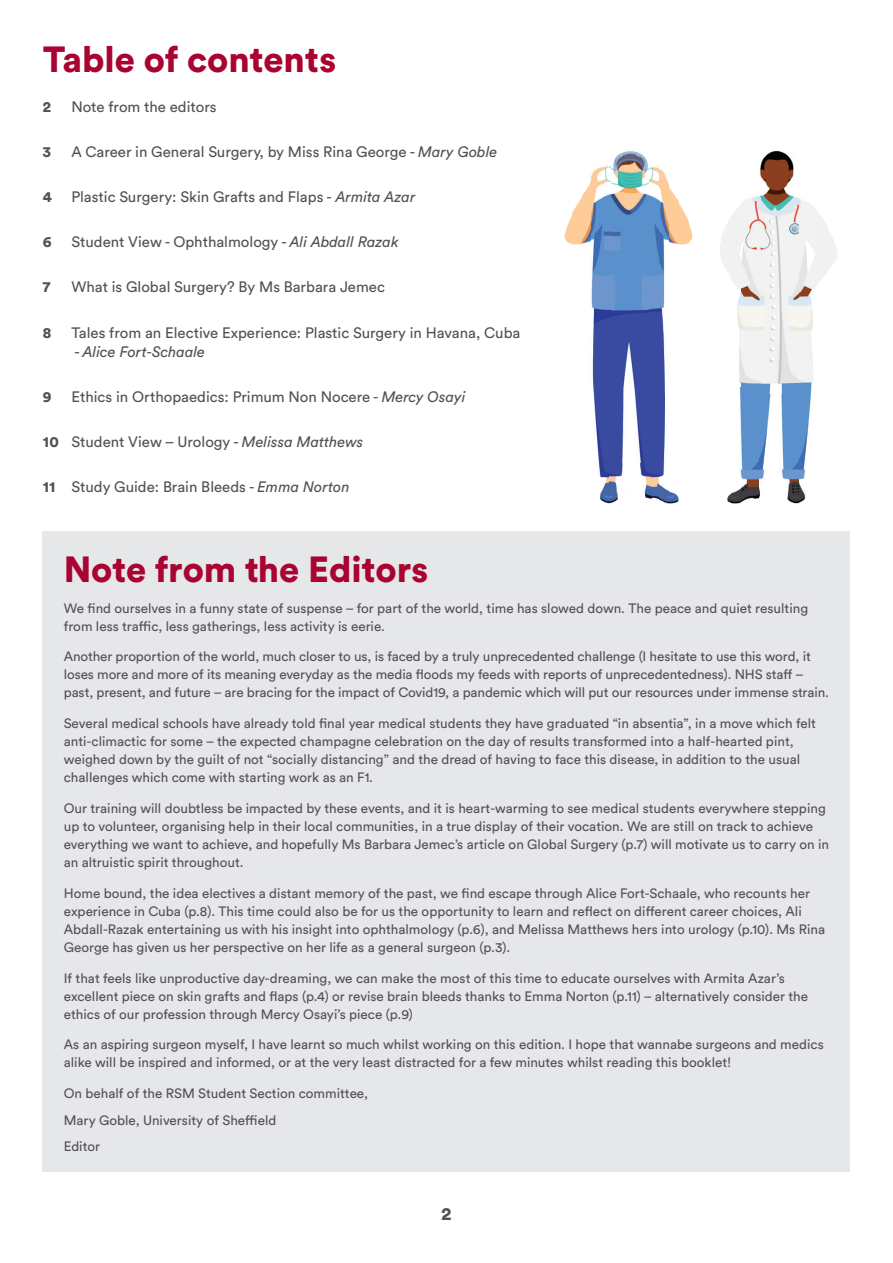
<style>
.page{position:relative;width:893px;height:1263px;background:#fff}
.page>*{position:absolute;margin:0;border:0;box-sizing:border-box;transform-origin:0 0}
.t1{font:900 36px "Circular Std";color:#a90332}
.t2{font:900 18px "Circular Std";color:#545155}
.t3{font:15px "Circular Std";color:#545155}
.t4{font:italic 15px "Circular Std";color:#545155}
.t5{font:900 15px "Circular Std";color:#545155}
.t6{font:13.5px/18px "Circular Std";color:#545155}
.s1{font-style:italic}
.s2{font-style:normal}
.s3{font-weight:900}
</style>
<div class="page">
<div style="left:43px;top:531px;width:807px;height:641px;background:#e6e7e9"></div>
<img style="left:611px;top:151px;width:39px;height:313px">
<img style="left:650px;top:167px;width:10px;height:333px">
<img style="left:590px;top:166px;width:21px;height:317px">
<img style="left:660px;top:169px;width:10px;height:335px">
<img style="left:670px;top:189px;width:9px;height:56px">
<img style="left:581px;top:178px;width:10px;height:70px">
<img style="left:571px;top:199px;width:10px;height:46px">
<img style="left:679px;top:203px;width:10px;height:42px">
<img style="left:564px;top:218px;width:7px;height:26px">
<img style="left:689px;top:224px;width:4px;height:18px">
<img style="left:640px;top:464px;width:10px;height:35px">
<img style="left:610px;top:464px;width:20px;height:29px">
<img style="left:670px;top:491px;width:9px;height:13px">
<img style="left:600px;top:483px;width:11px;height:21px">
<svg style="left:610px;top:493px;width:8px;height:11px"></svg>
<img style="left:760px;top:150px;width:39px;height:246px">
<img style="left:739px;top:195px;width:21px;height:308px">
<img style="left:799px;top:199px;width:20px;height:215px">
<img style="left:730px;top:198px;width:10px;height:188px">
<img style="left:720px;top:242px;width:1px;height:16px">
<img style="left:779px;top:395px;width:21px;height:109px">
<img style="left:759px;top:395px;width:11px;height:108px">
<img style="left:799px;top:414px;width:11px;height:90px">
<img style="left:730px;top:483px;width:10px;height:21px">
<svg style="left:727px;top:494px;width:3px;height:9px"></svg>
<p class="t1" style="left:43px;top:35px;width:295px">Table of contents</p>
<p class="t5" style="left:43px;top:97px;width:10px">2</p>
<p class="t3" style="left:71px;top:98px;width:147px">Note from the editors</p>
<p class="t5" style="left:43px;top:142px;width:10px">3</p>
<p class="t3" style="left:71px;top:143px;width:428px">A Career in General Surgery, by Miss Rina George - <span class="s1">Mary Goble</span></p>
<p class="t5" style="left:43px;top:187px;width:11px">4</p>
<p class="t3" style="left:71px;top:188px;width:346px">Plastic Surgery: Skin Grafts and Flaps - <span class="s1">Armita Azar</span></p>
<p class="t5" style="left:43px;top:232px;width:10px">6</p>
<p class="t3" style="left:71px;top:233px;width:329px">Student View - Ophthalmology - <span class="s1">Ali Abdall Razak</span></p>
<p class="t5" style="left:43px;top:277px;width:9px">7</p>
<p class="t3" style="left:71px;top:278px;width:315px">What is Global Surgery? By Ms Barbara Jemec</p>
<p class="t5" style="left:43px;top:322px;width:10px">8</p>
<p class="t3" style="left:71px;top:323px;width:451px">Tales from an Elective Experience: Plastic Surgery in Havana, Cuba</p>
<p class="t4" style="left:74px;top:343px;width:132px"><span class="s2">-</span> Alice Fort-Schaale</p>
<p class="t5" style="left:43px;top:387px;width:10px">9</p>
<p class="t3" style="left:71px;top:388px;width:396px">Ethics in Orthopaedics: Primum Non Nocere - <span class="s1">Mercy Osayi</span></p>
<p class="t3" style="left:43px;top:433px;width:322px"><span class="s3">10</span> Student View – Urology - <span class="s1">Melissa Matthews</span></p>
<p class="t3" style="left:43px;top:478px;width:308px"><span class="s3">11</span> Study Guide: Brain Bleeds - <span class="s1">Emma Norton</span></p>
<p class="t1" style="left:64px;top:545px;width:366px">Note from the Editors</p>
<p class="t6" style="left:64px;top:599px;width:746px">We find ourselves in a funny state of suspense – for part of the world, time has slowed down. The peace and quiet resulting from less traffic, less gatherings, less activity is eerie.</p>
<p class="t6" style="left:64px;top:647px;width:767px">Another proportion of the world, much closer to us, is faced by a truly unprecedented challenge (I hesitate to use this word, it loses more and more of its meaning everyday as the media floods my feeds with reports of unprecedentedness). NHS staff – past, present, and future – are bracing for the impact of Covid19, a pandemic which will put our resources under immense strain.</p>
<p class="t6" style="left:64px;top:714px;width:754px">Several medical schools have already told final year medical students they have graduated “in absentia”, in a move which felt anti-climactic for some – the expected champagne celebration on the day of results transformed into a half-hearted pint, weighed down by the guilt of not “socially distancing” and the dread of having to face this disease, in addition to the usual challenges which come with starting work as an F1.</p>
<p class="t6" style="left:64px;top:799px;width:767px">Our training will doubtless be impacted by these events, and it is heart-warming to see medical students everywhere stepping up to volunteer, organising help in their local communities, in a true display of their vocation. We are still on track to achieve everything we want to achieve, and hopefully Ms Barbara Jemec’s article on Global Surgery (p.7) will motivate us to carry on in an altruistic spirit throughout.</p>
<p class="t6" style="left:64px;top:884px;width:763px">Home bound, the idea electives a distant memory of the past, we find escape through Alice Fort-Schaale, who recounts her experience in Cuba (p.8). This time could also be for us the opportunity to learn and reflect on different career choices, Ali Abdall-Razak entertaining us with his insight into ophthalmology (p.6), and Melissa Matthews hers into urology (p.10). Ms Rina George has given us her perspective on her life as a general surgeon (p.3).</p>
<p class="t6" style="left:64px;top:969px;width:746px">If that feels like unproductive day-dreaming, we can make the most of this time to educate ourselves with Armita Azar’s excellent piece on skin grafts and flaps (p.4) or revise brain bleeds thanks to Emma Norton (p.11) – alternatively consider the ethics of our profession through Mercy Osayi’s piece (p.9)</p>
<p class="t6" style="left:64px;top:1035px;width:761px">As an aspiring surgeon myself, I have learnt so much whilst working on this edition. I hope that wannabe surgeons and medics alike will be inspired and informed, or at the very least distracted for a few minutes whilst reading this booklet!</p>
<p class="t6" style="left:64px;top:1084px;width:306px">On behalf of the RSM Student Section committee,</p>
<p class="t6" style="left:64px;top:1111px;width:214px">Mary Goble, University of Sheffield</p>
<p class="t6" style="left:64px;top:1137px;width:38px">Editor</p>
<h2 class="t2" style="left:441px;top:1202px;width:11px">2</h2>
</div>
